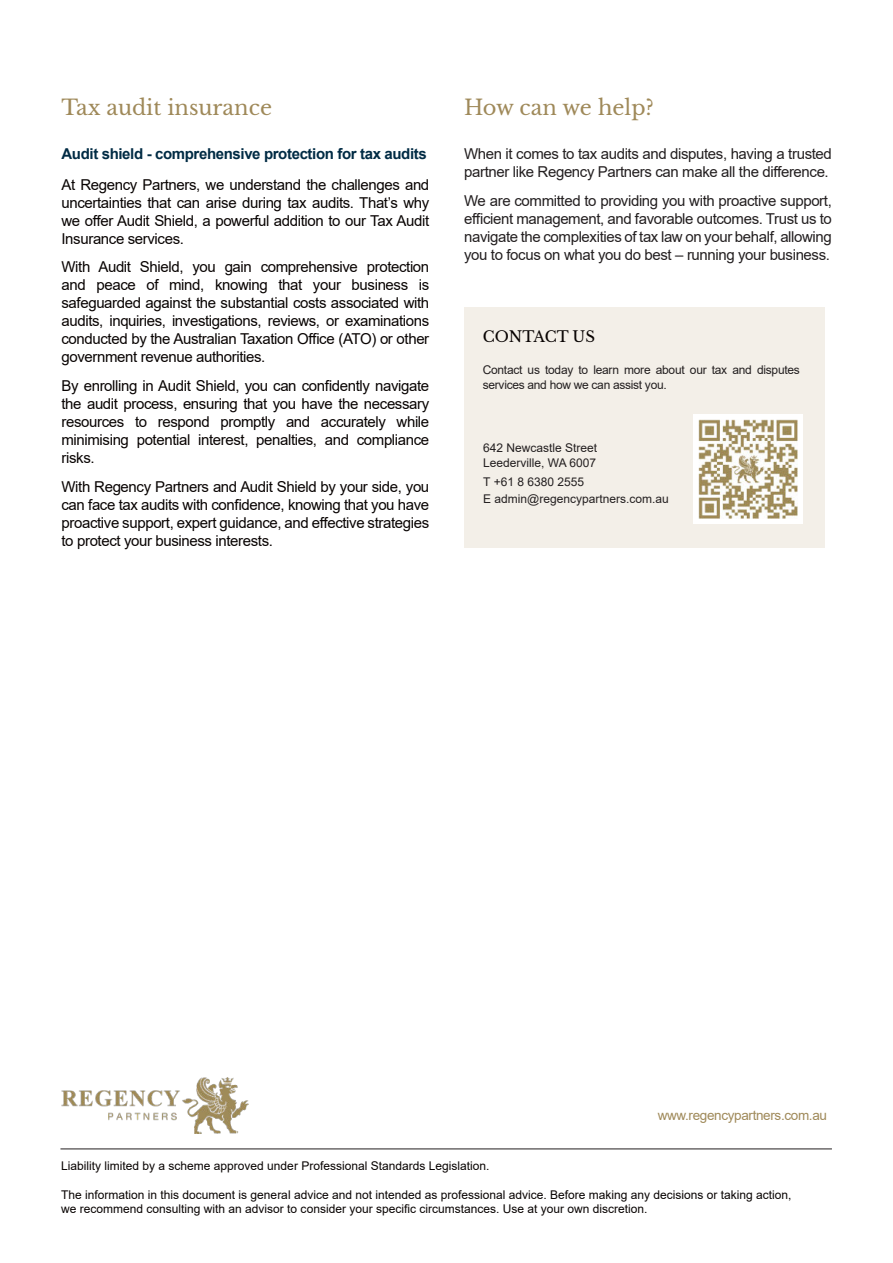
<style>
.page{position:relative;width:893px;height:1263px;background:#fff}
.page>*{position:absolute;margin:0;border:0;box-sizing:border-box;transform-origin:0 0}
.t1{font:21px "Libre Baskerville";color:#9f8959}
.t2{font:15px/18px "Arial";letter-spacing:-.025em;color:#080302;text-align:justify}
.t3{font:15px/18px "Arial";letter-spacing:-.025em;color:#231f20}
.t4{font:700 15px "Arial";letter-spacing:-.025em;color:#002b44}
.t5{font:15px "Libre Baskerville";letter-spacing:-.005em;color:#080302}
.t6{font:13.5px "Arial";letter-spacing:-.025em;color:#9f8959}
.t7{font:12px/14.4px "Arial";color:#080302}
.t8{font:12px/15px "Arial";color:#231f20}
.t9{font:12px/15px "Arial";letter-spacing:-.025em;color:#231f20}
</style>
<div class="page">
<img style="left:62px;top:1078px;width:187px;height:56px">
<hr style="left:60px;top:1149px;width:772px;height:1px;background:#231f20">
<div style="left:464px;top:308px;width:361px;height:240px;background:#f3efe8"></div>
<img style="left:693px;top:414px;width:109px;height:109px">
<h1 class="t1" style="left:62px;top:95px;width:212px">Tax audit insurance</h1>
<p class="t4" style="left:62px;top:148px;width:367px">Audit shield - comprehensive protection for tax audits</p>
<p class="t2" style="left:62px;top:177px;width:369px">At Regency Partners, we understand the challenges and uncertainties that can arise during tax audits. That’s why we offer Audit Shield, a powerful addition to our Tax Audit Insurance services.</p>
<p class="t2" style="left:62px;top:259px;width:369px">With Audit Shield, you gain comprehensive protection and peace of mind, knowing that your business is safeguarded against the substantial costs associated with audits, inquiries, investigations, reviews, or examinations conducted by the Australian Taxation Office (ATO) or other government revenue authorities.</p>
<p class="t2" style="left:62px;top:377px;width:369px">By enrolling in Audit Shield, you can confidently navigate the audit process, ensuring that you have the necessary resources to respond promptly and accurately while minimising potential interest, penalties, and compliance risks.</p>
<p class="t2" style="left:62px;top:479px;width:369px">With Regency Partners and Audit Shield by your side, you can face tax audits with confidence, knowing that you have proactive support, expert guidance, and effective strategies to protect your business interests.</p>
<h1 class="t1" style="left:464px;top:95px;width:191px">How can we help?</h1>
<p class="t3" style="left:464px;top:146px;width:369px">When it comes to tax audits and disputes, having a trusted partner like Regency Partners can make all the difference.</p>
<p class="t3" style="left:464px;top:193px;width:369px;text-align:justify">We are committed to providing you with proactive support, efficient management, and favorable outcomes. Trust us to navigate the complexities of tax law on your behalf, allowing you to focus on what you do best – running your business.</p>
<p class="t5" style="left:483px;top:327px;width:114px">CONTACT US</p>
<p class="t9" style="left:483px;top:363px;width:318px">Contact us today to learn more about our tax and disputes services and how we can assist you.</p>
<p class="t8" style="left:483px;top:441px;width:116px">642 Newcastle Street<br>Leederville, WA 6007</p>
<p class="t8" style="left:483px;top:475px;width:187px;line-height:16.5px">T +61 8 6380 2555<br>E admin@regencypartners.com.au</p>
<p class="t6" style="left:658px;top:1110px;width:171px">www.regencypartners.com.au</p>
<p class="t7" style="left:61px;top:1160px;width:430px">Liability limited by a scheme approved under Professional Standards Legislation.</p>
<p class="t7" style="left:61px;top:1189px;width:732px">The information in this document is general advice and not intended as professional advice. Before making any decisions or taking action, we recommend consulting with an advisor to consider your specific circumstances. Use at your own discretion.</p>
</div>
